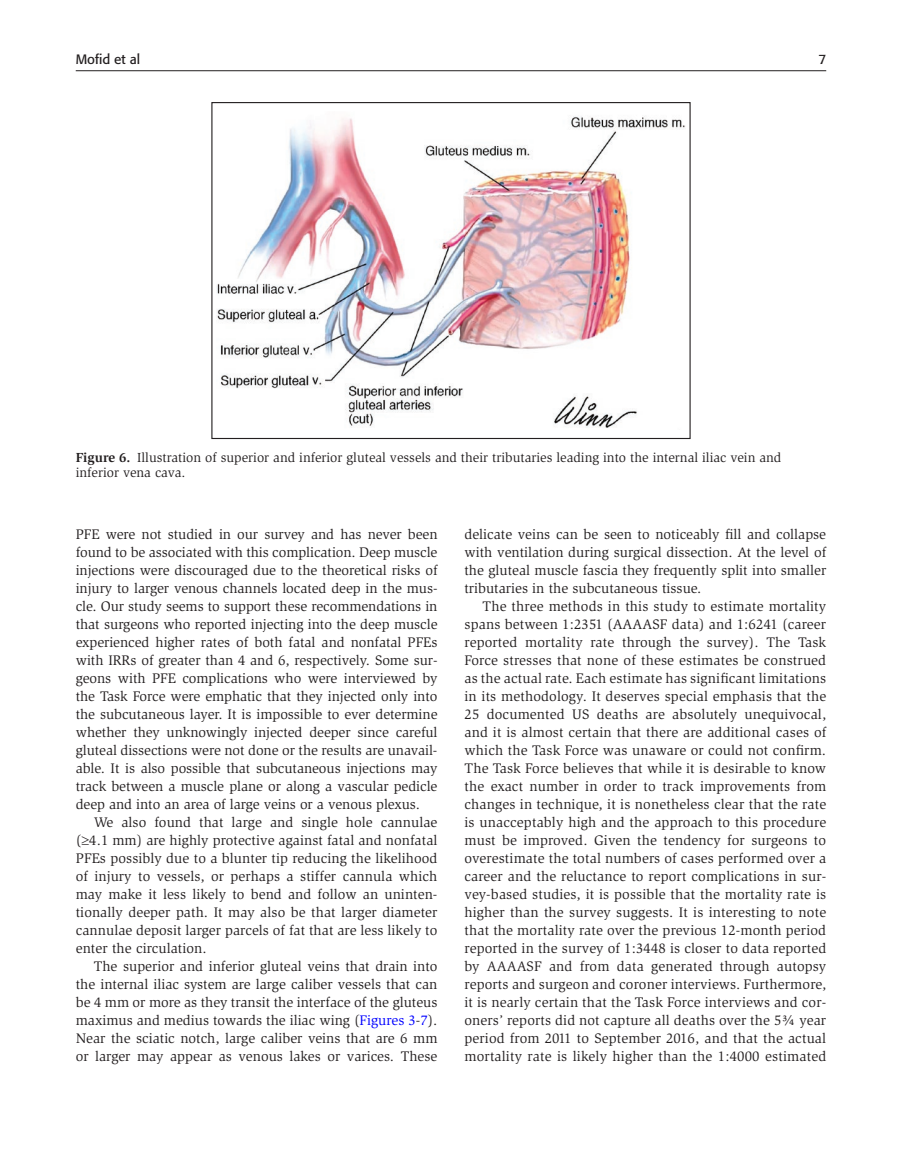
<style>
.page{position:relative;width:902px;height:1174px;background:#fff}
.page>*{position:absolute;margin:0;border:0;box-sizing:border-box;transform-origin:0 0}
.t1{font:14.25px/18px "Slimbach";color:#231f20;text-align:justify}
.t2{font:13.5px/15.8px "Slimbach";color:#231f20}
.t3{font:13.5px "Formata";color:#231f20}
.s1{font-weight:700}
.s2{color:#00f}
</style>
<div class="page">
<hr style="left:76px;top:70px;width:750px;height:1px;background:#231f20">
<div style="left:211px;top:102px;width:479px;height:337px;border:1px solid #231f20"></div>
<img style="left:217px;top:116px;width:468px;height:312px">
<p class="t3" style="left:76px;top:51px;width:66px">Mofid et al</p>
<p class="t3" style="left:818px;top:51px;width:9px">7</p>
<p class="t2" style="left:76px;top:449px;width:707px"><span class="s1">Figure 6.</span> Illustration of superior and inferior gluteal vessels and their tributaries leading into the internal iliac vein and inferior vena cava.</p>
<p class="t1" style="left:76px;top:525px;width:363px">PFE were not studied in our survey and has never been found to be associated with this complication. Deep muscle injections were discouraged due to the theoretical risks of injury to larger venous channels located deep in the mus&shy;cle. Our study seems to support these recommendations in that surgeons who reported injecting into the deep muscle experienced higher rates of both fatal and nonfatal PFEs with IRRs of greater than 4 and 6, respectively. Some sur&shy;geons with PFE complications who were interviewed by the Task Force were emphatic that they injected only into the subcutaneous layer. It is impossible to ever determine whether they unknowingly injected deeper since careful gluteal dissections were not done or the results are unavail&shy;able. It is also possible that subcutaneous injections may track between a muscle plane or along a vascular pedicle deep and into an area of large veins or a venous plexus.</p>
<p class="t1" style="left:76px;top:813px;width:363px;text-indent:18px">We also found that large and single hole cannulae (≥4.1 mm) are highly protective against fatal and nonfatal PFEs possibly due to a blunter tip reducing the likelihood of injury to vessels, or perhaps a stiffer cannula which may make it less likely to bend and follow an uninten&shy;tionally deeper path. It may also be that larger diameter cannulae deposit larger parcels of fat that are less likely to enter the circulation.</p>
<p class="t1" style="left:76px;top:957px;width:363px;text-indent:18px">The superior and inferior gluteal veins that drain into the internal iliac system are large caliber vessels that can be 4 mm or more as they transit the interface of the gluteus maximus and medius towards the iliac wing (<span class="s2">Figures 3</span>-<span class="s2">7</span>).<br>Near the sciatic notch, large caliber veins that are 6 mm or larger may appear as venous lakes or varices. These</p>
<p class="t1" style="left:464px;top:525px;width:363px">delicate veins can be seen to noticeably fill and collapse with ventilation during surgical dissection. At the level of the gluteal muscle fascia they frequently split into smaller tributaries in the subcutaneous tissue.</p>
<p class="t1" style="left:464px;top:597px;width:363px;text-indent:18px">The three methods in this study to estimate mortality spans between 1:2351 (AAAASF data) and 1:6241 (career reported mortality rate through the survey). The Task Force stresses that none of these estimates be construed as the actual rate. Each estimate has significant limitations in its methodology. It deserves special emphasis that the 25 documented US deaths are absolutely unequivocal, and it is almost certain that there are additional cases of which the Task Force was unaware or could not confirm.<br>The Task Force believes that while it is desirable to know the exact number in order to track improvements from changes in technique, it is nonetheless clear that the rate is unacceptably high and the approach to this procedure must be improved. Given the tendency for surgeons to overestimate the total numbers of cases performed over a career and the reluctance to report complications in sur&shy;vey-based studies, it is possible that the mortality rate is higher than the survey suggests. It is interesting to note that the mortality rate over the previous 12-month period reported in the survey of 1:3448 is closer to data reported by AAAASF and from data generated through autopsy reports and surgeon and coroner interviews. Furthermore, it is nearly certain that the Task Force interviews and cor&shy;oners’ reports did not capture all deaths over the 5¾ year period from 2011 to September 2016, and that the actual mortality rate is likely higher than the 1:4000 estimated</p>
</div>
